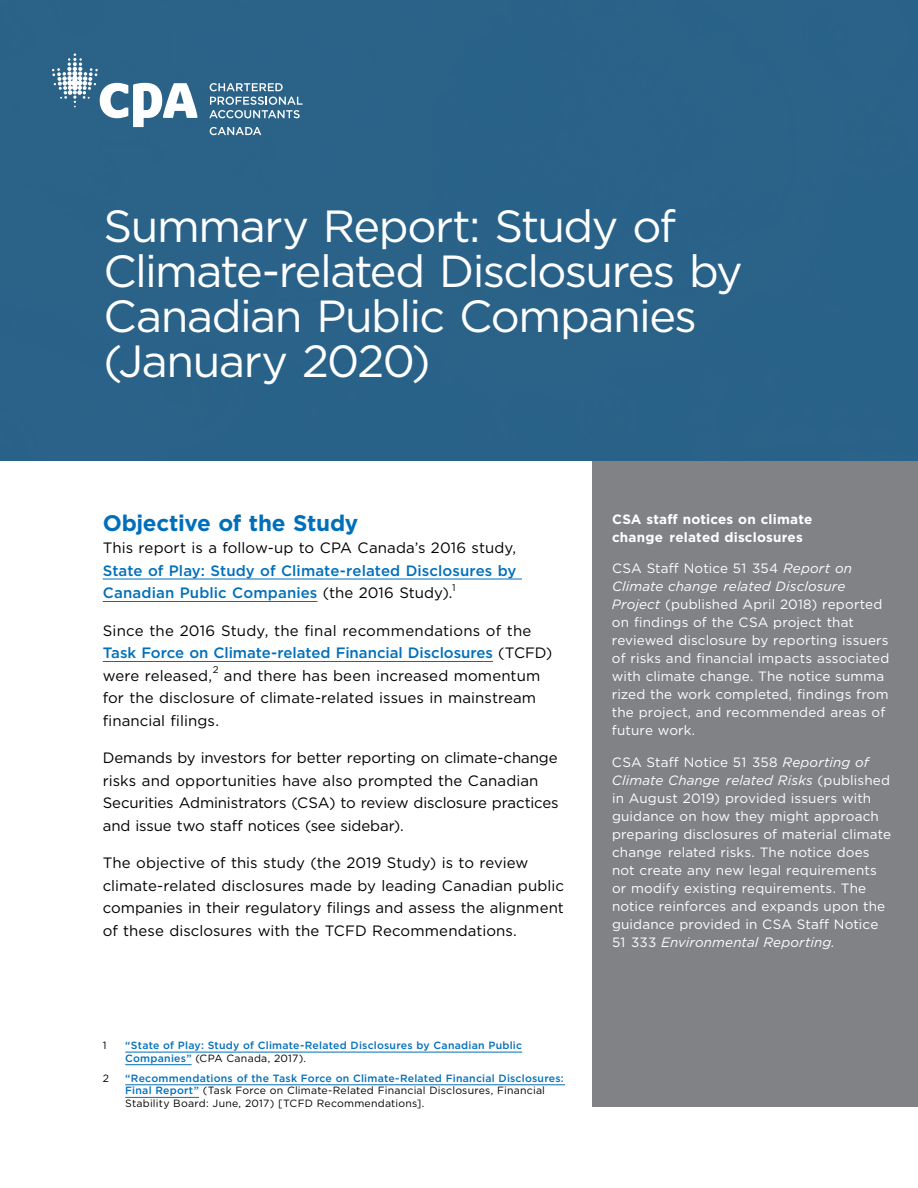
<style>
.page{position:relative;width:918px;height:1188px;background:#fff}
.page>*{position:absolute;margin:0;border:0;box-sizing:border-box;transform-origin:0 0}
.t1{font:45px/45px "Gotham";letter-spacing:-.035em;color:#fff}
.t2{font:700 22.5px "Gotham";letter-spacing:-.015em;color:#006fba}
.t3{font:15px/22.5px "Gotham";color:#000}
.t4{font:500 15px/22.5px "Gotham";letter-spacing:.01em;color:#006fba;text-align:justify}
.t5{font:13.5px/18px "Gotham";letter-spacing:.01em;color:#fff}
.t6{font:700 13.5px/18px "Gotham";letter-spacing:.015em;color:#fff}
.t7{font:10.5px/12.6px "Gotham";letter-spacing:.02em;color:#000}
.t8{font:500 10.5px/12.6px "Gotham";letter-spacing:.02em;color:#006fba}
.t9{font:9.75px "Gotham";color:#000}
.s1{font-weight:400;color:#000}
.s2{font-weight:500;color:#006fba}
.s3{font-style:italic}
</style>
<div class="page">
<div style="left:592px;top:461px;width:326px;height:646px;background:#808285"></div>
<div style="left:0;top:0;width:918px;height:461px;background:#2a6289"></div>
<svg style="left:210px;top:83px;width:73px;height:8px"></svg>
<svg style="left:209px;top:97px;width:94px;height:21px"></svg>
<svg style="left:52px;top:53px;width:145px;height:74px"></svg>
<svg style="left:210px;top:127px;width:51px;height:8px"></svg>
<hr style="left:125px;top:1084px;width:440px;height:1px;background:#006fba">
<hr style="left:103px;top:579px;width:419px;height:1px;background:#006fba">
<hr style="left:103px;top:601px;width:214px;height:1px;background:#006fba">
<hr style="left:103px;top:661px;width:390px;height:1px;background:#006fba">
<hr style="left:125px;top:1052px;width:397px;height:1px;background:#006fba">
<hr style="left:125px;top:1064px;width:67px;height:1px;background:#006fba">
<hr style="left:125px;top:1097px;width:74px;height:1px;background:#006fba">
<h1 class="t1" style="left:104px;top:203px;width:641px">Summary Report: Study of<br>Climate-related Disclosures by<br>Canadian Public Companies (January 2020)</h1>
<h2 class="t2" style="left:103px;top:508px;width:257px">Objective of the Study</h2>
<p class="t4" style="left:103px;top:537px;width:415px"><span class="s1">This report is a follow-up to CPA Canada’s 2016 study, </span>State of Play: Study of Climate-related Disclosures by Canadian Public Companies <span class="s1">(the 2016 Study).</span></p>
<p class="t9" style="left:452px;top:581px;width:5px">1</p>
<p class="t3" style="left:103px;top:619px;width:451px">Since the 2016 Study, the fnal recommendations of the<br><span class="s2">Task Force on Climate-related Financial Disclosures</span> (TCFD) were released,</p>
<p class="t9" style="left:213px;top:664px;width:7px">2</p>
<p class="t3" style="left:103px;top:664px;width:439px;text-indent:121px">and there has been increased momentum for the disclosure of climate-related issues in mainstream fnancial flings.</p>
<p class="t3" style="left:103px;top:747px;width:458px">Demands by investors for better reporting on climate-change risks and opportunities have also prompted the Canadian Securities Administrators (CSA) to review disclosure practices and issue two staf notices (see sidebar).</p>
<p class="t3" style="left:103px;top:852px;width:463px">The objective of this study (the 2019 Study) is to review climate-related disclosures made by leading Canadian public companies in their regulatory flings and assess the alignment of these disclosures with the TCFD Recommendations.</p>
<p class="t7" style="left:103px;top:1039px;width:5px">1</p>
<p class="t8" style="left:125px;top:1039px;width:398px">“State of Play: Study of Climate-Related Disclosures by Canadian Public<br>Companies” <span class="s1">(CPA Canada, 2017).</span></p>
<p class="t7" style="left:103px;top:1072px;width:8px">2</p>
<p class="t7" style="left:125px;top:1072px;width:440px"><span class="s2">“Recommendations of the Task Force on Climate-Related Financial Disclosures:<br>Final Report”</span> (Task Force on Climate-Related Financial Disclosures, Financial<br>Stability Board: June, 2017) [TCFD Recommendations].</p>
<p class="t6" style="left:612px;top:510px;width:202px">CSA staf notices on climate change related disclosures</p>
<p class="t5" style="left:612px;top:559px;width:279px">CSA Staf Notice 51 354 <span class="s3">Report on Climate change related Disclosure Project</span> (published April 2018) reported on fndings of the CSA project that reviewed disclosure by reporting issuers of risks and fnancial impacts associated with climate change. The notice summa rized the work completed, fndings from the project, and recommended areas of future work.</p>
<p class="t5" style="left:612px;top:753px;width:281px">CSA Staf Notice 51 358 <span class="s3">Reporting of Climate Change related Risks</span> (published in August 2019) provided issuers with guidance on how they might approach preparing disclosures of material climate change related risks. The notice does not create any new legal requirements or modify existing requirements. The notice reinforces and expands upon the guidance provided in CSA Staf Notice 51 333 <span class="s3">Environmental Reporting.</span></p>
</div>
